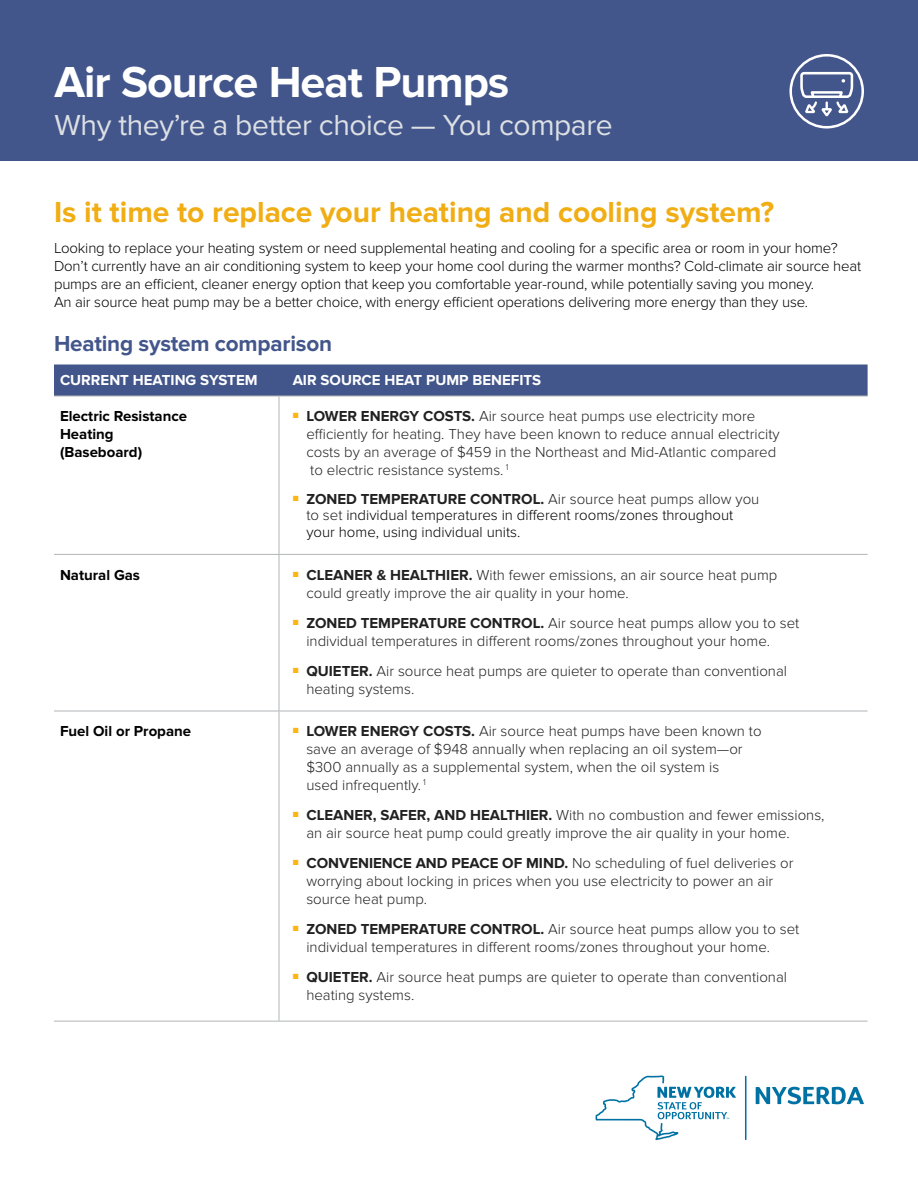
<style>
.page{position:relative;width:918px;height:1188px;background:#fff}
.page>*{position:absolute;margin:0;border:0;box-sizing:border-box;transform-origin:0 0}
.t1{font:700 45px "Proxima Nova";letter-spacing:-.025em;color:#fff}
.Headline{font:700 30px "Proxima Nova";color:#f1ad14}
.t2{font:30px "Proxima Nova";letter-spacing:-.015em;color:#dce0e4}
.Sub_1_-_Match_Header{font:700 22.5px "Proxima Nova";letter-spacing:-.01em;color:#43568b}
.t3{font:300 15px/18px "Proxima Nova";color:#222121}
.Body{font:300 15px/18px "Proxima Nova";letter-spacing:-.01em;color:#000}
.Sub_2{font:700 15px/18px "Proxima Nova";color:#000}
.Sub_2-2{font:700 15px "Proxima Nova";color:#fff}
.s1{font-weight:700}
.s2{font-weight:700;color:#222121}
.s3{color:#222121}
</style>
<div class="page">
<div style="left:54px;top:364px;width:814px;height:32px;background:#43568b"></div>
<hr style="left:54px;top:396px;width:225px;height:1px;background:#b2b5b6">
<hr style="left:279px;top:396px;width:589px;height:1px;background:#b2b5b6">
<hr style="left:279px;top:396px;width:1px;height:158px;background:#b2b5b6">
<hr style="left:54px;top:554px;width:225px;height:1px;background:#b2b5b6">
<hr style="left:279px;top:554px;width:589px;height:1px;background:#b2b5b6">
<hr style="left:279px;top:555px;width:1px;height:156px;background:#b2b5b6">
<hr style="left:54px;top:711px;width:225px;height:1px;background:#b2b5b6">
<hr style="left:279px;top:711px;width:589px;height:1px;background:#b2b5b6">
<hr style="left:279px;top:711px;width:1px;height:310px;background:#b2b5b6">
<hr style="left:54px;top:1021px;width:225px;height:1px;background:#b2b5b6">
<hr style="left:279px;top:1021px;width:589px;height:1px;background:#b2b5b6">
<div style="left:0;top:0;width:918px;height:160px;background:#43568b"></div>
<svg style="left:789px;top:54px;width:75px;height:75px"></svg>
<svg style="left:756px;top:1087px;width:108px;height:17px"></svg>
<hr style="left:745px;top:1076px;width:1px;height:64px;background:#0071a3">
<svg style="left:596px;top:1076px;width:140px;height:64px"></svg>
<p class="t1" style="left:54px;top:56px;width:456px">Air Source Heat Pumps</p>
<p class="t2" style="left:54px;top:108px;width:560px">Why they’re a better choice — You compare</p>
<p class="Headline" style="left:54px;top:194px;width:722px">Is it time to replace your heating and cooling system?</p>
<p class="Body" style="left:54px;top:239px;width:809px">Looking to replace your heating system or need supplemental heating and cooling for a specific area or room in your home?<br>Don’t currently have an air conditioning system to keep your home cool during the warmer months? Cold-climate air source heat pumps are an efficient, cleaner energy option that keep you comfortable year-round, while potentially saving you money.<br>An air source heat pump may be a better choice, with energy efficient operations delivering more energy than they use.</p>
<p class="Sub_1_-_Match_Header" style="left:54px;top:330px;width:280px">Heating system comparison</p>
<p class="Sub_2-2" style="left:60px;top:372px;width:199px">CURRENT HEATING SYSTEM</p>
<p class="Sub_2-2" style="left:293px;top:372px;width:250px">AIR SOURCE HEAT PUMP BENEFITS</p>
<p class="Sub_2" style="left:60px;top:408px;width:129px">Electric Resistance<br>Heating (Baseboard)</p>
<p class="t3" style="left:306px;top:408px;width:475px;text-indent:-14px"><sup>■</sup> <span class="s1">LOWER ENERGY COSTS.</span> Air source heat pumps use electricity more efficiently for heating. They have been known to reduce annual electricity costs by an average of $459 in the Northeast and Mid-Atlantic compared to electric resistance systems. <sup>1</sup></p>
<p class="Body" style="left:306px;top:491px;width:455px;line-height:16.5px;text-indent:-14px"><sup>■</sup> <span class="s2">ZONED TEMPERATURE CONTROL.</span> <span class="s3">Air source heat pumps allow you to set</span> individual temperatures in different rooms/zones throughout your home, using individual units.</p>
<p class="Sub_2" style="left:60px;top:566px;width:82px">Natural Gas</p>
<p class="t3" style="left:306px;top:566px;width:473px;text-indent:-14px"><sup>■</sup> <span class="s1">CLEANER &amp; HEALTHIER.</span> With fewer emissions, an air source heat pump could greatly improve the air quality in your home.</p>
<p class="t3" style="left:306px;top:614px;width:495px;text-indent:-14px"><sup>■</sup> <span class="s1">ZONED TEMPERATURE CONTROL.</span> Air source heat pumps allow you to set individual temperatures in different rooms/zones throughout your home.</p>
<p class="t3" style="left:306px;top:662px;width:482px;text-indent:-14px"><sup>■</sup> <span class="s1">QUIETER.</span> Air source heat pumps are quieter to operate than conventional heating systems.</p>
<p class="Sub_2" style="left:60px;top:723px;width:133px">Fuel Oil or Propane</p>
<p class="t3" style="left:306px;top:723px;width:457px;text-indent:-14px"><sup>■</sup> <span class="s1">LOWER ENERGY COSTS.</span> Air source heat pumps have been known to save an average of $948 annually when replacing an oil system—or $300 annually as a supplemental system, when the oil system is<br>used infrequently. <sup>1</sup></p>
<p class="t3" style="left:306px;top:807px;width:520px;text-indent:-14px"><sup>■</sup> <span class="s1">CLEANER, SAFER, AND HEALTHIER.</span> With no combustion and fewer emissions, an air source heat pump could greatly improve the air quality in your home.</p>
<p class="t3" style="left:306px;top:855px;width:489px;text-indent:-14px"><sup>■</sup> <span class="s1">CONVENIENCE AND PEACE OF MIND.</span> No scheduling of fuel deliveries or worrying about locking in prices when you use electricity to power an air source heat pump.</p>
<p class="t3" style="left:306px;top:921px;width:495px;text-indent:-14px"><sup>■</sup> <span class="s1">ZONED TEMPERATURE CONTROL.</span> Air source heat pumps allow you to set individual temperatures in different rooms/zones throughout your home.</p>
<p class="t3" style="left:306px;top:969px;width:482px;text-indent:-14px"><sup>■</sup> <span class="s1">QUIETER.</span> Air source heat pumps are quieter to operate than conventional heating systems.</p>
</div>
